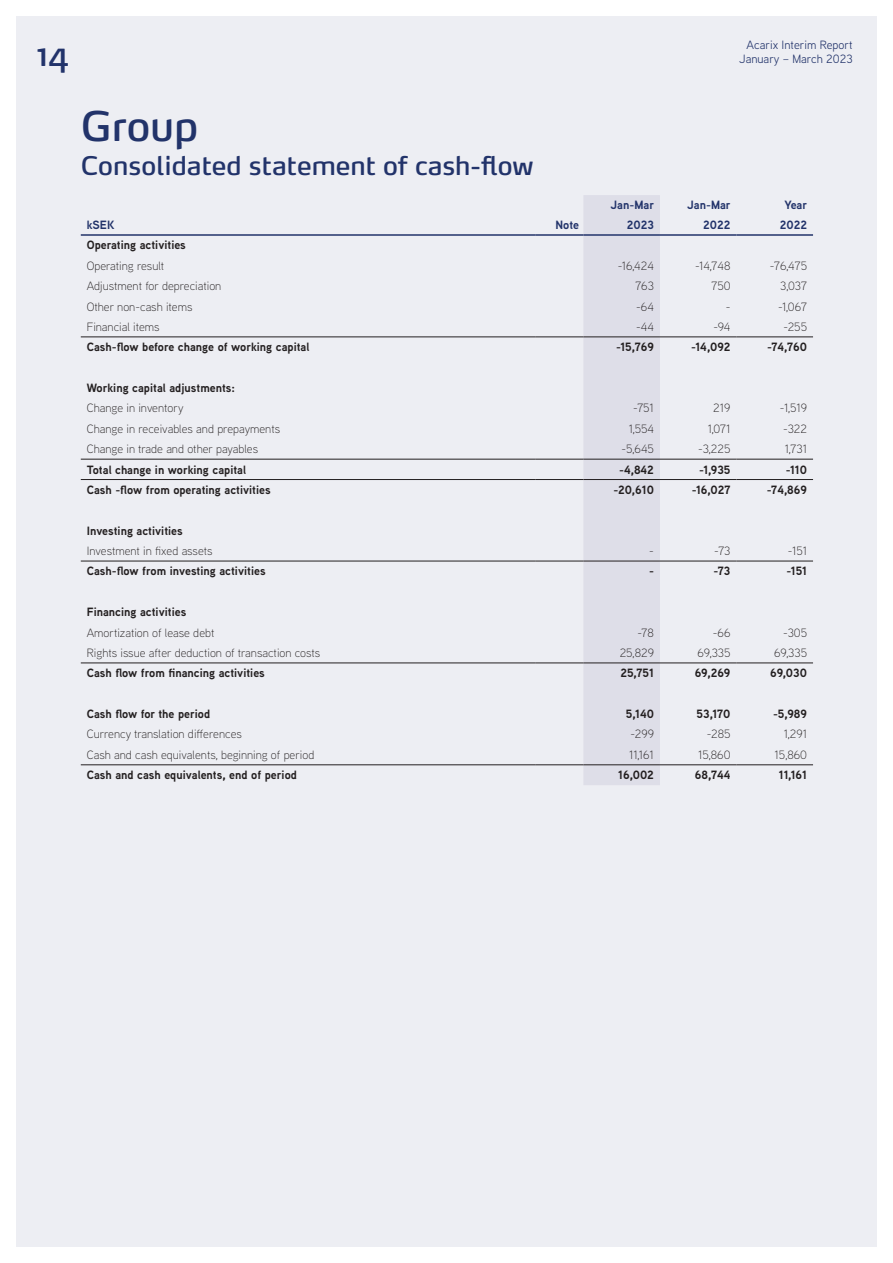
<style>
.page{position:relative;width:893px;height:1263px;background:#fff}
.page>*{position:absolute;margin:0;border:0;box-sizing:border-box;transform-origin:0 0}
.H1_-_Financial{font:40.5px "Max Pro";color:#22336a}
.t1{font:33px "Max Pro";color:#22336a}
.H1_-_Financial-2{font:25.5px "Max Pro";color:#22336a}
.Tabell_Vänster{font:300 12px "Aaux Next";color:#231f20}
.Tabell_Vänster-2{font:700 12px "Aaux Next";color:#231f20}
.Tabell_Höger{font:300 12px "Aaux Next";color:#231f20}
.Tabell_Höger-2{font:700 12px "Aaux Next";color:#231f20}
.t2{font:12px "Aaux Next";color:#22336a}
.Tabell_Höger-3{font:700 12px/19.5px "Aaux Next";color:#22336a;text-align:right}
.Tabell_Vänster-3{font:700 12px "Aaux Next";color:#22336a}
</style>
<div class="page">
<div style="left:16px;top:16px;width:861px;height:1231px;background:#edeef3"></div>
<div style="left:583px;top:195px;width:77px;height:590px;background:#dedee8"></div>
<hr style="left:81px;top:234px;width:455px;height:2px;background:#22336a">
<hr style="left:536px;top:234px;width:47px;height:2px;background:#22336a">
<hr style="left:583px;top:234px;width:77px;height:2px;background:#22336a">
<hr style="left:660px;top:234px;width:76px;height:2px;background:#22336a">
<hr style="left:736px;top:234px;width:77px;height:2px;background:#22336a">
<hr style="left:81px;top:764px;width:455px;height:1px;background:#231f20">
<hr style="left:536px;top:764px;width:47px;height:1px;background:#231f20">
<hr style="left:583px;top:764px;width:77px;height:1px;background:#231f20">
<hr style="left:660px;top:764px;width:76px;height:1px;background:#231f20">
<hr style="left:736px;top:764px;width:77px;height:1px;background:#231f20">
<hr style="left:81px;top:663px;width:455px;height:1px;background:#231f20">
<hr style="left:536px;top:663px;width:47px;height:1px;background:#231f20">
<hr style="left:583px;top:663px;width:77px;height:1px;background:#231f20">
<hr style="left:660px;top:663px;width:76px;height:1px;background:#231f20">
<hr style="left:736px;top:663px;width:77px;height:1px;background:#231f20">
<hr style="left:81px;top:561px;width:455px;height:1px;background:#231f20">
<hr style="left:536px;top:561px;width:47px;height:1px;background:#231f20">
<hr style="left:583px;top:561px;width:77px;height:1px;background:#231f20">
<hr style="left:660px;top:561px;width:76px;height:1px;background:#231f20">
<hr style="left:736px;top:561px;width:77px;height:1px;background:#231f20">
<hr style="left:81px;top:479px;width:455px;height:1px;background:#231f20">
<hr style="left:536px;top:479px;width:47px;height:1px;background:#231f20">
<hr style="left:583px;top:479px;width:77px;height:1px;background:#231f20">
<hr style="left:660px;top:479px;width:76px;height:1px;background:#231f20">
<hr style="left:736px;top:479px;width:77px;height:1px;background:#231f20">
<hr style="left:81px;top:337px;width:455px;height:1px;background:#231f20">
<hr style="left:536px;top:337px;width:47px;height:1px;background:#231f20">
<hr style="left:583px;top:337px;width:77px;height:1px;background:#231f20">
<hr style="left:660px;top:337px;width:76px;height:1px;background:#231f20">
<hr style="left:736px;top:337px;width:77px;height:1px;background:#231f20">
<hr style="left:81px;top:459px;width:455px;height:1px;background:#231f20">
<hr style="left:536px;top:459px;width:47px;height:1px;background:#231f20">
<hr style="left:583px;top:459px;width:77px;height:1px;background:#231f20">
<hr style="left:660px;top:459px;width:76px;height:1px;background:#231f20">
<hr style="left:736px;top:459px;width:77px;height:1px;background:#231f20">
<p class="t2" style="left:746px;top:37px;width:108px">Acarix Interim Report</p>
<h2 class="t1" style="left:37px;top:25px;width:34px">14</h2>
<p class="t2" style="left:739px;top:51px;width:115px">January – March 2023</p>
<p class="H1_-_Financial" style="left:81px;top:92px;width:119px">Group</p>
<p class="H1_-_Financial-2" style="left:81px;top:144px;width:454px">Consolidated statement of cash-flow</p>
<p class="Tabell_Vänster-3" style="left:87px;top:216px;width:29px">kSEK</p>
<p class="Tabell_Höger-3" style="left:555px;top:215px;width:25px">Note</p>
<p class="Tabell_Höger-3" style="left:611px;top:195px;width:45px">Jan-Mar<br>2023</p>
<p class="Tabell_Höger-3" style="left:687px;top:195px;width:45px">Jan-Mar<br>2022</p>
<p class="Tabell_Höger-3" style="left:780px;top:195px;width:29px;text-align:center">Year<br>2022</p>
<p class="Tabell_Vänster-2" style="left:87px;top:237px;width:101px">Operating activities</p>
<p class="Tabell_Vänster" style="left:87px;top:258px;width:79px">Operating result</p>
<p class="Tabell_Höger" style="left:618px;top:258px;width:38px">-16,424</p>
<p class="Tabell_Höger" style="left:695px;top:258px;width:37px">-14,748</p>
<p class="Tabell_Höger" style="left:770px;top:258px;width:39px">-76,475</p>
<p class="Tabell_Vänster" style="left:87px;top:278px;width:136px">Adjustment for depreciation</p>
<p class="Tabell_Höger" style="left:635px;top:278px;width:20px">763</p>
<p class="Tabell_Höger" style="left:711px;top:278px;width:21px">750</p>
<p class="Tabell_Höger" style="left:780px;top:278px;width:28px">3,037</p>
<p class="Tabell_Vänster" style="left:87px;top:298px;width:107px">Other non-cash items</p>
<p class="Tabell_Höger" style="left:636px;top:298px;width:19px">-64</p>
<p class="Tabell_Höger" style="left:726px;top:298px;width:6px">-</p>
<p class="Tabell_Höger" style="left:778px;top:298px;width:31px">-1,067</p>
<p class="Tabell_Vänster" style="left:87px;top:319px;width:74px">Financial items</p>
<p class="Tabell_Höger" style="left:636px;top:319px;width:19px">-44</p>
<p class="Tabell_Höger" style="left:713px;top:319px;width:19px">-94</p>
<p class="Tabell_Höger" style="left:783px;top:319px;width:25px">-255</p>
<p class="Tabell_Vänster-2" style="left:87px;top:339px;width:224px">Cash-flow before change of working capital</p>
<p class="Tabell_Höger-2" style="left:616px;top:339px;width:39px">-15,769</p>
<p class="Tabell_Höger-2" style="left:691px;top:339px;width:41px">-14,092</p>
<p class="Tabell_Höger-2" style="left:767px;top:339px;width:42px">-74,760</p>
<p class="Tabell_Vänster-2" style="left:87px;top:379px;width:150px">Working capital adjustments:</p>
<p class="Tabell_Vänster" style="left:87px;top:400px;width:98px">Change in inventory</p>
<p class="Tabell_Höger" style="left:633px;top:400px;width:22px">-751</p>
<p class="Tabell_Höger" style="left:713px;top:400px;width:19px">219</p>
<p class="Tabell_Höger" style="left:780px;top:400px;width:29px">-1,519</p>
<p class="Tabell_Vänster" style="left:87px;top:421px;width:195px">Change in receivables and prepayments</p>
<p class="Tabell_Höger" style="left:629px;top:421px;width:27px">1,554</p>
<p class="Tabell_Höger" style="left:708px;top:421px;width:24px">1,071</p>
<p class="Tabell_Höger" style="left:783px;top:421px;width:25px">-322</p>
<p class="Tabell_Vänster" style="left:87px;top:441px;width:173px">Change in trade and other payables</p>
<p class="Tabell_Höger" style="left:621px;top:441px;width:34px">-5,645</p>
<p class="Tabell_Höger" style="left:698px;top:441px;width:34px">-3,225</p>
<p class="Tabell_Höger" style="left:785px;top:441px;width:24px">1,731</p>
<p class="Tabell_Vänster-2" style="left:87px;top:461px;width:161px">Total change in working capital</p>
<p class="Tabell_Höger-2" style="left:619px;top:461px;width:36px">-4,842</p>
<p class="Tabell_Höger-2" style="left:699px;top:461px;width:33px">-1,935</p>
<p class="Tabell_Höger-2" style="left:786px;top:461px;width:23px">-110</p>
<p class="Tabell_Vänster-2" style="left:87px;top:481px;width:185px">Cash -flow from operating activities</p>
<p class="Tabell_Höger-2" style="left:613px;top:481px;width:42px">-20,610</p>
<p class="Tabell_Höger-2" style="left:692px;top:481px;width:40px">-16,027</p>
<p class="Tabell_Höger-2" style="left:767px;top:481px;width:42px">-74,869</p>
<p class="Tabell_Vänster-2" style="left:87px;top:522px;width:97px">Investing activities</p>
<p class="Tabell_Vänster" style="left:87px;top:543px;width:127px">Investment in fixed assets</p>
<p class="Tabell_Höger" style="left:649px;top:543px;width:6px">-</p>
<p class="Tabell_Höger" style="left:714px;top:543px;width:18px">-73</p>
<p class="Tabell_Höger" style="left:788px;top:543px;width:21px">-151</p>
<p class="Tabell_Vänster-2" style="left:87px;top:563px;width:180px">Cash-flow from investing activities</p>
<p class="Tabell_Höger-2" style="left:649px;top:563px;width:6px">-</p>
<p class="Tabell_Höger-2" style="left:713px;top:563px;width:19px">-73</p>
<p class="Tabell_Höger-2" style="left:786px;top:563px;width:22px">-151</p>
<p class="Tabell_Vänster-2" style="left:87px;top:603px;width:101px">Financing activities</p>
<p class="Tabell_Vänster" style="left:87px;top:624px;width:129px">Amortization of lease debt</p>
<p class="Tabell_Höger" style="left:637px;top:624px;width:18px">-78</p>
<p class="Tabell_Höger" style="left:713px;top:624px;width:19px">-66</p>
<p class="Tabell_Höger" style="left:783px;top:624px;width:25px">-305</p>
<p class="Tabell_Vänster" style="left:87px;top:645px;width:235px">Rights issue after deduction of transaction costs</p>
<p class="Tabell_Höger" style="left:620px;top:645px;width:36px">25,829</p>
<p class="Tabell_Höger" style="left:697px;top:645px;width:35px">69,335</p>
<p class="Tabell_Höger" style="left:774px;top:645px;width:35px">69,335</p>
<p class="Tabell_Vänster-2" style="left:87px;top:665px;width:180px">Cash flow from financing activities</p>
<p class="Tabell_Höger-2" style="left:620px;top:665px;width:35px">25,751</p>
<p class="Tabell_Höger-2" style="left:695px;top:665px;width:37px">69,269</p>
<p class="Tabell_Höger-2" style="left:770px;top:665px;width:38px">69,030</p>
<p class="Tabell_Vänster-2" style="left:87px;top:705px;width:125px">Cash flow for the period</p>
<p class="Tabell_Höger-2" style="left:626px;top:705px;width:30px">5,140</p>
<p class="Tabell_Höger-2" style="left:697px;top:705px;width:35px">53,170</p>
<p class="Tabell_Höger-2" style="left:773px;top:705px;width:36px">-5,989</p>
<p class="Tabell_Vänster" style="left:87px;top:726px;width:157px">Currency translation differences</p>
<p class="Tabell_Höger" style="left:630px;top:726px;width:25px">-299</p>
<p class="Tabell_Höger" style="left:707px;top:726px;width:25px">-285</p>
<p class="Tabell_Höger" style="left:784px;top:726px;width:25px">1,291</p>
<p class="Tabell_Vänster" style="left:87px;top:747px;width:229px">Cash and cash equivalents, beginning of period</p>
<p class="Tabell_Höger" style="left:629px;top:747px;width:26px">11,161</p>
<p class="Tabell_Höger" style="left:698px;top:747px;width:34px">15,860</p>
<p class="Tabell_Höger" style="left:775px;top:747px;width:34px">15,860</p>
<p class="Tabell_Vänster-2" style="left:87px;top:766px;width:212px">Cash and cash equivalents, end of period</p>
<p class="Tabell_Höger-2" style="left:618px;top:766px;width:37px">16,002</p>
<p class="Tabell_Höger-2" style="left:695px;top:766px;width:37px">68,744</p>
<p class="Tabell_Höger-2" style="left:779px;top:766px;width:30px">11,161</p>
</div>
